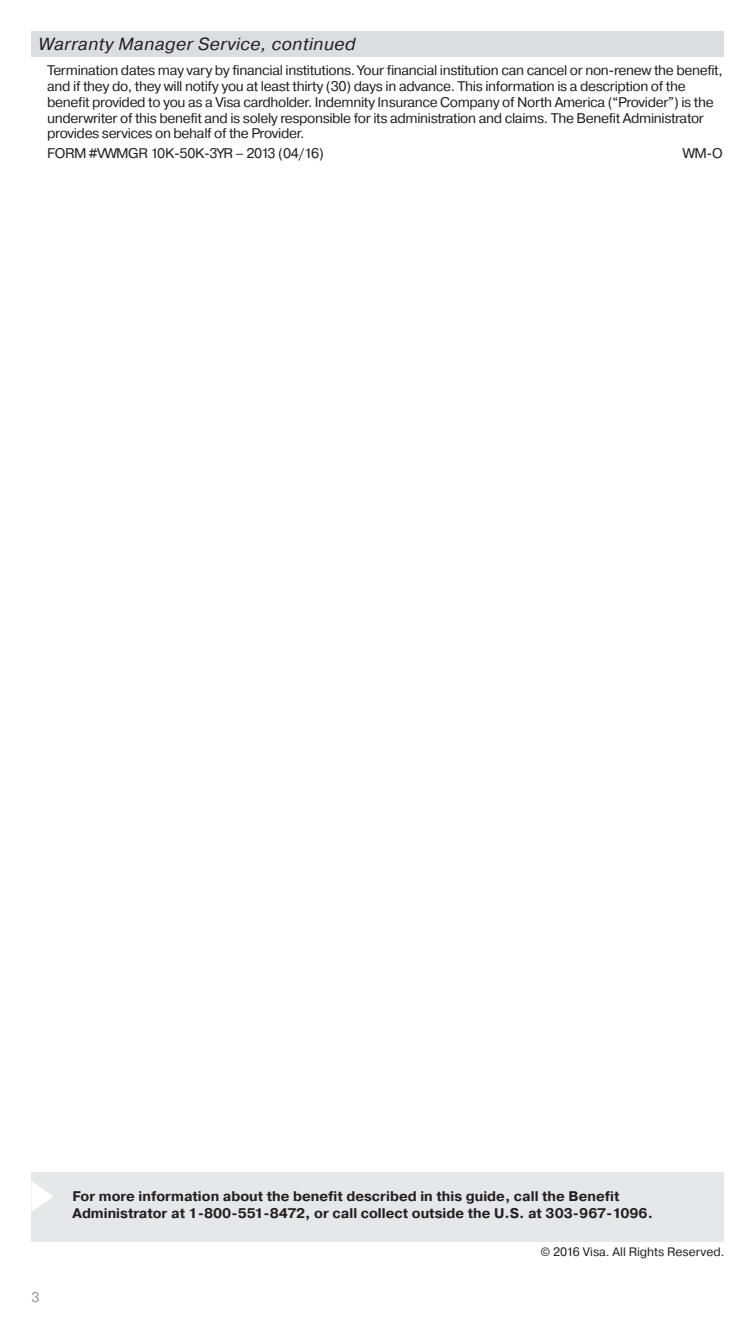
<style>
.page{position:relative;width:756px;height:1323px;background:#fff}
.page>*{position:absolute;margin:0;border:0;box-sizing:border-box;transform-origin:0 0}
.t1{font:italic 17.5px "Visa";letter-spacing:.025em;color:#231f20}
.BODY{font:14px/15.8px "Visa";letter-spacing:-.025em;color:#231f20}
.t2{font:700 14px/16.6px "Visa";color:#231f20}
.BODY-2{font:14px "Visa";color:#939598}
.BODY-3{font:12.25px "Visa";color:#231f20}
</style>
<div class="page">
<div style="left:32px;top:32px;width:692px;height:25px;background:#dcdddf"></div>
<div style="left:32px;top:1172px;width:692px;height:69px;background:#e6e7e9"></div>
<svg style="left:32px;top:1182px;width:22px;height:29px"></svg>
<p class="t1" style="left:38px;top:33px;width:319px">Warranty Manager Service, continued</p>
<p class="BODY" style="left:47px;top:63px;width:677px">Termination dates may vary by financial institutions. Your financial institution can cancel or non-renew the benefit, and if they do, they will notify you at least thirty (30) days in advance. This information is a description of the benefit provided to you as a Visa cardholder. Indemnity Insurance Company of North America (“Provider”) is the underwriter of this benefit and is solely responsible for its administration and claims. The Benefit Administrator provides services on behalf of the Provider.</p>
<p class="BODY" style="left:47px;top:145px;width:278px">FORM #VWMGR 10K-50K-3YR – 2013 (04/16)</p>
<p class="BODY" style="left:683px;top:145px;width:41px">WM-O</p>
<p class="t2" style="left:73px;top:1188px;width:582px">For more information about the benefit described in this guide, call the Benefit<br>Administrator at 1-800-551-8472, or call collect outside the U.S. at 303-967-1096.</p>
<p class="BODY-2" style="left:32px;top:1289px;width:10px">3</p>
<p class="BODY-3" style="left:540px;top:1244px;width:186px">© 2016 Visa. All Rights Reserved.</p>
</div>
